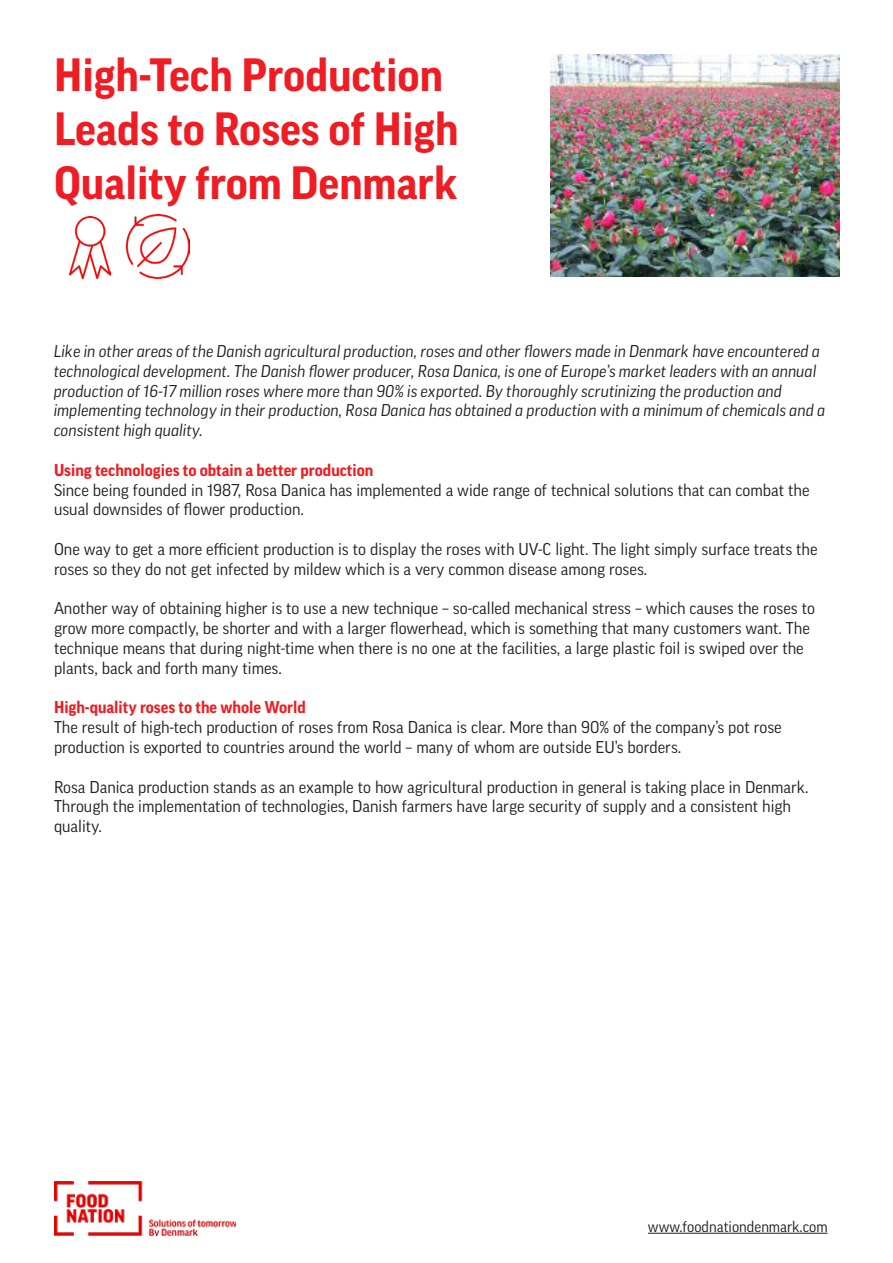
<style>
.page{position:relative;width:893px;height:1263px;background:#fff}
.page>*{position:absolute;margin:0;border:0;box-sizing:border-box;transform-origin:0 0}
.t1{font:700 45px/54px "Good Pro";color:#ee1d23}
.t2{font:16.5px/19.8px "Good Pro";color:#231f20}
.t3{font:italic 16.5px/19.8px "Good Pro";color:#231f20}
.t4{font:700 16.5px "Good Pro";color:#ee1d23}
.t5{font:15px "Good Pro";color:#231f20}
</style>
<div class="page">
<img style="left:54px;top:1182px;width:181px;height:54px">
<img style="left:550px;top:54px;width:289px;height:222px">
<hr style="left:648px;top:1233px;width:180px;height:1px;background:#231f20">
<img style="left:69px;top:217px;width:42px;height:62px">
<img style="left:127px;top:215px;width:63px;height:63px">
<p class="t1" style="left:54px;top:48px;width:406px">High-Tech Production<br>Leads to Roses of High</p>
<p class="t1" style="left:54px;top:156px;width:405px">Quality from Denmark</p>
<p class="t3" style="left:54px;top:341px;width:768px">Like in other areas of the Danish agricultural production, roses and other flowers made in Denmark have encountered a technological development. The Danish flower producer, Rosa Danica, is one of Europe’s market leaders with an annual production of 16-17 million roses where more than 90% is exported. By thoroughly scrutinizing the production and</p>
<p class="t3" style="left:54px;top:400px;width:773px">implementing technology in their production, Rosa Danica has obtained a production with a minimum of chemicals and a consistent high quality.</p>
<p class="t4" style="left:54px;top:460px;width:321px">Using technologies to obtain a better production</p>
<p class="t2" style="left:54px;top:480px;width:757px">Since being founded in 1987, Rosa Danica has implemented a wide range of technical solutions that can combat the usual downsides of flower production.</p>
<p class="t2" style="left:54px;top:539px;width:765px">One way to get a more efficient production is to display the roses with UV-C light. The light simply surface treats the roses so they do not get infected by mildew which is a very common disease among roses.</p>
<p class="t2" style="left:54px;top:598px;width:763px">Another way of obtaining higher is to use a new technique – so-called mechanical stress – which causes the roses to grow more compactly, be shorter and with a larger flowerhead, which is something that many customers want. The</p>
<p class="t2" style="left:54px;top:638px;width:751px">technique means that during night-time when there is no one at the facilities, a large plastic foil is swiped over the plants, back and forth many times.</p>
<p class="t4" style="left:54px;top:698px;width:253px">High-quality roses to the whole World</p>
<p class="t2" style="left:54px;top:717px;width:729px">The result of high-tech production of roses from Rosa Danica is clear. More than 90% of the company’s pot rose</p>
<p class="t2" style="left:54px;top:737px;width:629px">production is exported to countries around the world – many of whom are outside EU’s borders.</p>
<p class="t2" style="left:54px;top:777px;width:756px">Rosa Danica production stands as an example to how agricultural production in general is taking place in Denmark.</p>
<p class="t2" style="left:54px;top:796px;width:738px">Through the implementation of technologies, Danish farmers have large security of supply and a consistent high</p>
<p class="t2" style="left:54px;top:816px;width:50px">quality.</p>
<p class="t5" style="left:648px;top:1218px;width:181px">www.foodnationdenmark.com</p>
</div>
